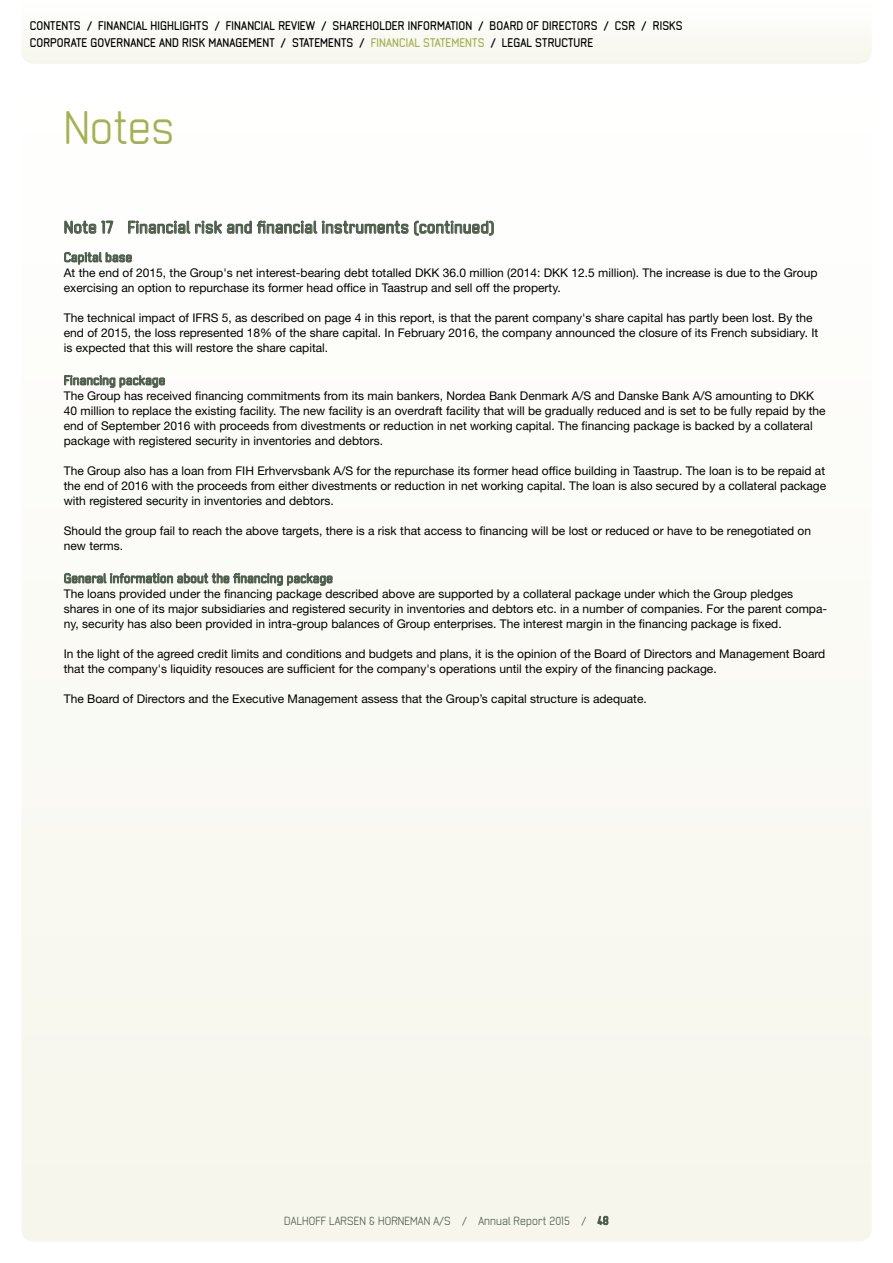
<style>
.page{position:relative;width:893px;height:1263px;background:#fff}
.page>*{position:absolute;margin:0;border:0;box-sizing:border-box;transform-origin:0 0}
.t1{font:45px "Neutraliser Sans";color:#a5b153}
.t2{font:700 16.5px "Neutraliser Sans";letter-spacing:.01em;color:#4d5c4b}
.t3{font:700 12.75px "Neutraliser Sans";letter-spacing:.01em;color:#4d5c4b}
.t4{font:12px/15px "Helvetica Neue LT Std";color:#000}
.t5{font:700 12px/16.5px "Neutraliser Sans";letter-spacing:.01em;color:#000}
.t6{font:11.25px "Neutraliser Sans";letter-spacing:.01em;color:#4d5c4b}
.s1{color:#a5b153}
.s2{font-weight:700}
</style>
<div class="page">
<div style="left:21px;top:64px;width:851px;height:1178px;background:#fbfaf5;border-radius:13px"></div>
<svg style="left:598px;top:1215px;width:10px;height:10px"></svg>
<svg style="left:64px;top:221px;width:49px;height:13px"></svg>
<svg style="left:128px;top:221px;width:280px;height:13px"></svg>
<svg style="left:414px;top:221px;width:80px;height:15px"></svg>
<svg style="left:64px;top:252px;width:68px;height:13px"></svg>
<svg style="left:64px;top:375px;width:101px;height:13px"></svg>
<svg style="left:64px;top:573px;width:268px;height:13px"></svg>
<div style="left:21px;top:35px;width:851px;height:29px;background:#f8f8f0"></div>
<p class="t5" style="left:30px;top:17px;width:654px">CONTENTS / FINANCIAL HIGHLIGHTS / FINANCIAL REVIEW / SHAREHOLDER INFORMATION / BOARD OF DIRECTORS / CSR / RISKS<br>CORPORATE GOVERNANCE AND RISK MANAGEMENT / STATEMENTS / <span class="s1">FINANCIAL STATEMENTS</span> / LEGAL STRUCTURE</p>
<h1 class="t1" style="left:64px;top:102px;width:112px">Notes</h1>
<h2 class="t2" style="left:64px;top:218px;width:432px">Note 17 Financial risk and financial instruments (continued)</h2>
<p class="t3" style="left:64px;top:250px;width:70px">Capital base</p>
<p class="t4" style="left:64px;top:265px;width:755px">At the end of 2015, the Group's net interest-bearing debt totalled DKK 36.0 million (2014: DKK 12.5 million). The increase is due to the Group exercising an option to repurchase its former head office in Taastrup and sell off the property.</p>
<p class="t4" style="left:64px;top:310px;width:756px">The technical impact of IFRS 5, as described on page 4 in this report, is that the parent company's share capital has partly been lost. By the end of 2015, the loss represented 18% of the share capital. In February 2016, the company announced the closure of its French subsidiary. It is expected that this will restore the share capital.</p>
<p class="t3" style="left:64px;top:373px;width:103px">Financing package</p>
<p class="t4" style="left:64px;top:388px;width:763px">The Group has received financing commitments from its main bankers, Nordea Bank Denmark A/S and Danske Bank A/S amounting to DKK 40 million to replace the existing facility. The new facility is an overdraft facility that will be gradually reduced and is set to be fully repaid by the end of September 2016 with proceeds from divestments or reduction in net working capital. The financing package is backed by a collateral package with registered security in inventories and debtors.</p>
<p class="t4" style="left:64px;top:463px;width:764px;text-align:justify">The Group also has a loan from FIH Erhvervsbank A/S for the repurchase its former head office building in Taastrup. The loan is to be repaid at the end of 2016 with the proceeds from either divestments or reduction in net working capital. The loan is also secured by a collateral package with registered security in inventories and debtors.</p>
<p class="t4" style="left:64px;top:523px;width:749px">Should the group fail to reach the above targets, there is a risk that access to financing will be lost or reduced or have to be renegotiated on new terms.</p>
<p class="t3" style="left:64px;top:571px;width:271px">General information about the financing package</p>
<p class="t4" style="left:64px;top:586px;width:765px">The loans provided under the financing package described above are supported by a collateral package under which the Group pledges shares in one of its major subsidiaries and registered security in inventories and debtors etc. in a number of companies. For the parent compa&shy;ny, security has also been provided in intra-group balances of Group enterprises. The interest margin in the financing package is fixed.</p>
<p class="t4" style="left:64px;top:646px;width:763px">In the light of the agreed credit limits and conditions and budgets and plans, it is the opinion of the Board of Directors and Management Board that the company's liquidity resouces are sufficient for the company's operations until the expiry of the financing package.</p>
<p class="t4" style="left:64px;top:691px;width:585px">The Board of Directors and the Executive Management assess that the Group’s capital structure is adequate.</p>
<p class="t6" style="left:284px;top:1214px;width:326px">DALHOFF LARSEN &amp; HORNEMAN A/S / Annual Report 2015 / <span class="s2">48</span></p>
</div>
